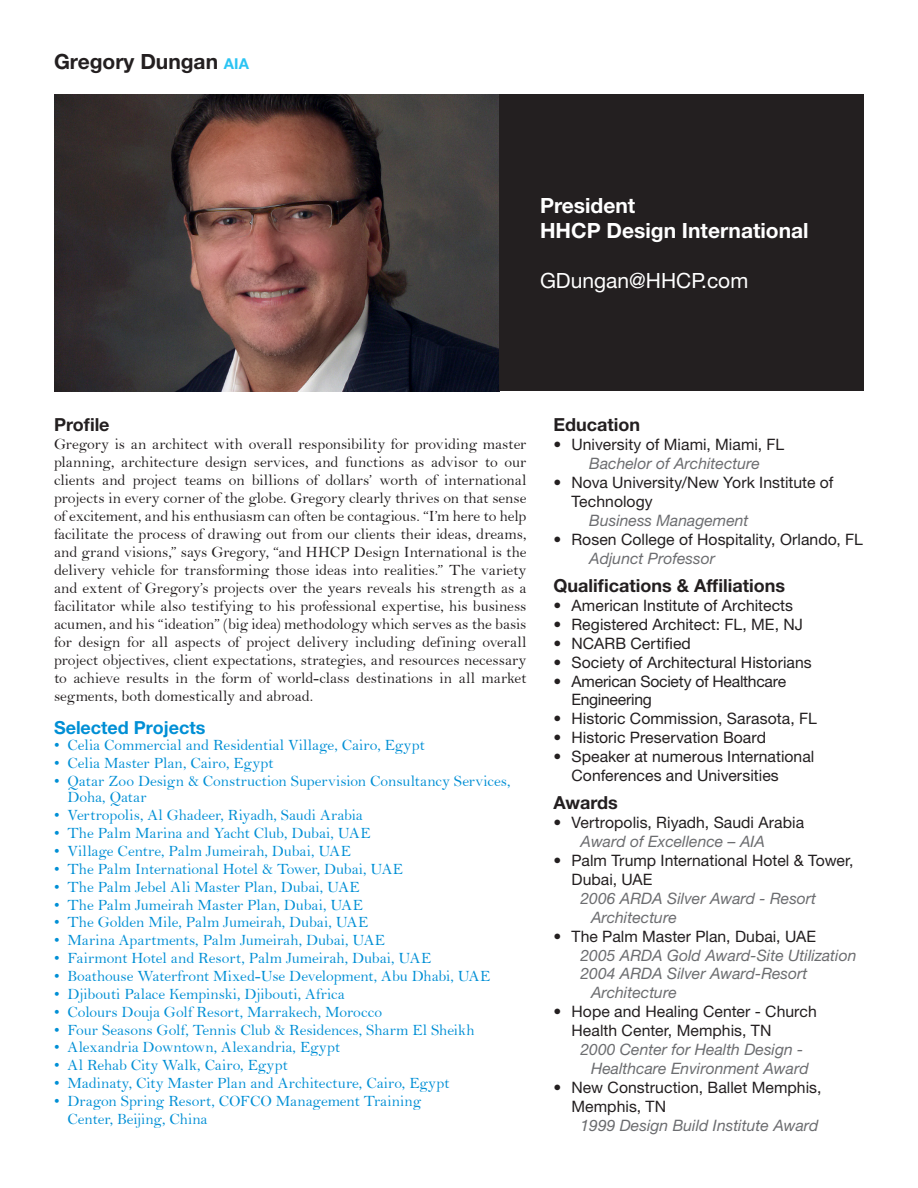
<style>
.page{position:relative;width:918px;height:1188px;background:#fff}
.page>*{position:absolute;margin:0;border:0;box-sizing:border-box;transform-origin:0 0}
.Bullet_Style_2{font:700 21px "Helvetica Neue LT Std";color:#fff}
.Resume_Name{font:700 21px "Helvetica Neue LT Std";color:#231f20}
.Bullet_Style_2-2{font:21px "Helvetica Neue LT Std";color:#fff}
.Bullet_Style_2-3{font:700 18px "Helvetica Neue LT Std";color:#231f20}
.Bullet_Style_2-4{font:700 18px "Helvetica Neue LT Std";color:#008fd5}
.Indented_Projects{font:15.75px/18px "Bell";letter-spacing:-.005em;color:#231f20;text-align:justify}
.Indented_Projects-2{font:15.75px/16.5px "Bell";letter-spacing:-.005em;color:#008fd5}
.t1{font:15.75px/18.9px "Helvetica Neue LT Std";letter-spacing:.005em;color:#231f20}
.Indented_Projects-3{font:italic 15.75px/18.9px "Helvetica Neue LT Std";color:#6c6d70}
.t2{font:15.75px/18.9px "Helvetica Neue LT Std";letter-spacing:-.015em;color:#231f20}
.s1{font-size:15px;color:#2bc4f3}
</style>
<div class="page">
<img style="left:54px;top:94px;width:446px;height:298px">
<div style="left:500px;top:94px;width:364px;height:298px;background:#231f20"></div>
<p class="Resume_Name" style="left:54px;top:49px;width:196px">Gregory Dungan <span class="s1">AIA</span></p>
<p class="Bullet_Style_2" style="left:540px;top:192px;width:97px">President</p>
<p class="Bullet_Style_2" style="left:540px;top:217px;width:270px">HHCP Design International</p>
<p class="Bullet_Style_2-2" style="left:540px;top:268px;width:210px">GDungan@HHCP.com</p>
<p class="Bullet_Style_2-3" style="left:54px;top:414px;width:57px">Profile</p>
<p class="Indented_Projects" style="left:54px;top:435px;width:474px">Gregory is an architect with overall responsibility for providing master planning, architecture design services, and functions as advisor to our clients and project teams on billions of dollars’ worth of international projects in every corner of the globe. Gregory clearly thrives on that sense of excitement, and his enthusiasm can often be contagious. “I’m here to help facilitate the process of drawing out from our clients their ideas, dreams, and grand visions,” says Gregory, “and HHCP Design International is the delivery vehicle for transforming those ideas into realities.” The variety and extent of Gregory’s projects over the years reveals his strength as a facilitator while also testifying to his professional expertise, his business acumen, and his “ideation” (big idea) methodology which serves as the basis for design for all aspects of project delivery including defining overall project objectives, client expectations, strategies, and resources necessary to achieve results in the form of world-class destinations in all market segments, both domestically and abroad.</p>
<p class="Bullet_Style_2-4" style="left:54px;top:716px;width:153px">Selected Projects</p>
<p class="Indented_Projects-2" style="left:54px;top:737px;width:372px">• Celia Commercial and Residential Village, Cairo, Egypt</p>
<p class="Indented_Projects-2" style="left:54px;top:755px;width:221px">• Celia Master Plan, Cairo, Egypt</p>
<p class="Indented_Projects-2" style="left:68px;top:773px;width:445px;text-indent:-14px">• Qatar Zoo Design &amp; Construction Supervision Consultancy Services,<br>Doha, Qatar</p>
<p class="Indented_Projects-2" style="left:54px;top:807px;width:310px">• Vertropolis, Al Ghadeer, Riyadh, Saudi Arabia</p>
<p class="Indented_Projects-2" style="left:54px;top:825px;width:318px">• The Palm Marina and Yacht Club, Dubai, UAE</p>
<p class="Indented_Projects-2" style="left:54px;top:843px;width:299px">• Village Centre, Palm Jumeirah, Dubai, UAE</p>
<p class="Indented_Projects-2" style="left:54px;top:861px;width:351px">• The Palm International Hotel &amp; Tower, Dubai, UAE</p>
<p class="Indented_Projects-2" style="left:54px;top:878px;width:307px">• The Palm Jebel Ali Master Plan, Dubai, UAE</p>
<p class="Indented_Projects-2" style="left:54px;top:896px;width:311px">• The Palm Jumeirah Master Plan, Dubai, UAE</p>
<p class="Indented_Projects-2" style="left:54px;top:914px;width:316px">• The Golden Mile, Palm Jumeirah, Dubai, UAE</p>
<p class="Indented_Projects-2" style="left:54px;top:932px;width:333px">• Marina Apartments, Palm Jumeirah, Dubai, UAE</p>
<p class="Indented_Projects-2" style="left:54px;top:950px;width:379px">• Fairmont Hotel and Resort, Palm Jumeirah, Dubai, UAE</p>
<p class="Indented_Projects-2" style="left:54px;top:968px;width:438px">• Boathouse Waterfront Mixed-Use Development, Abu Dhabi, UAE</p>
<p class="Indented_Projects-2" style="left:54px;top:985px;width:292px">• Djibouti Palace Kempinski, Djibouti, Africa</p>
<p class="Indented_Projects-2" style="left:54px;top:1003px;width:330px">• Colours Douja Golf Resort, Marrakech, Morocco</p>
<p class="Indented_Projects-2" style="left:54px;top:1021px;width:422px">• Four Seasons Golf, Tennis Club &amp; Residences, Sharm El Sheikh</p>
<p class="Indented_Projects-2" style="left:54px;top:1039px;width:288px">• Alexandria Downtown, Alexandria, Egypt</p>
<p class="Indented_Projects-2" style="left:54px;top:1057px;width:235px">• Al Rehab City Walk, Cairo, Egypt</p>
<p class="Indented_Projects-2" style="left:54px;top:1075px;width:397px">• Madinaty, City Master Plan and Architecture, Cairo, Egypt</p>
<p class="Indented_Projects-2" style="left:54px;top:1093px;width:369px">• Dragon Spring Resort, COFCO Management Training</p>
<p class="Indented_Projects-2" style="left:68px;top:1110px;width:142px">Center, Beijing, China</p>
<p class="Bullet_Style_2-3" style="left:554px;top:414px;width:88px">Education</p>
<p class="t1" style="left:554px;top:435px;width:232px">• University of Miami, Miami, FL</p>
<p class="Indented_Projects-3" style="left:589px;top:454px;width:172px">Bachelor of Architecture</p>
<p class="t1" style="left:572px;top:473px;width:264px;text-indent:-18px">• Nova University/New York Institute of<br>Technology</p>
<p class="Indented_Projects-3" style="left:589px;top:511px;width:161px">Business Management</p>
<p class="t1" style="left:554px;top:529px;width:311px">• Rosen College of Hospitality, Orlando, FL</p>
<p class="Indented_Projects-3" style="left:589px;top:548px;width:127px">Adjunct Professor</p>
<p class="Bullet_Style_2-3" style="left:554px;top:574px;width:233px">Qualifications &amp; Affiliations</p>
<p class="t1" style="left:554px;top:596px;width:241px">• American Institute of Architects</p>
<p class="t1" style="left:554px;top:615px;width:251px">• Registered Architect: FL, ME, NJ</p>
<p class="t1" style="left:554px;top:633px;width:139px">• NCARB Certified</p>
<p class="t1" style="left:554px;top:652px;width:260px">• Society of Architectural Historians</p>
<p class="t2" style="left:572px;top:671px;width:216px;text-indent:-18px">• American Society of Healthcare<br>Engineering</p>
<p class="t1" style="left:554px;top:709px;width:265px">• Historic Commission, Sarasota, FL</p>
<p class="t1" style="left:554px;top:728px;width:214px">• Historic Preservation Board</p>
<p class="t1" style="left:572px;top:747px;width:244px;text-indent:-18px">• Speaker at numerous International<br>Conferences and Universities</p>
<p class="Bullet_Style_2-3" style="left:554px;top:792px;width:66px">Awards</p>
<p class="t1" style="left:554px;top:813px;width:252px">• Vertropolis, Riyadh, Saudi Arabia</p>
<p class="Indented_Projects-3" style="left:580px;top:832px;width:186px">Award of Excellence – AIA</p>
<p class="t1" style="left:572px;top:851px;width:284px;text-indent:-18px">• Palm Trump International Hotel &amp; Tower,<br>Dubai, UAE</p>
<p class="Indented_Projects-3" style="left:591px;top:889px;width:227px;text-indent:-10px">2006 ARDA Silver Award - Resort<br>Architecture</p>
<p class="t1" style="left:554px;top:926px;width:264px">• The Palm Master Plan, Dubai, UAE</p>
<p class="Indented_Projects-3" style="left:580px;top:945px;width:277px">2005 ARDA Gold Award-Site Utilization</p>
<p class="Indented_Projects-3" style="left:591px;top:964px;width:218px;text-indent:-10px">2004 ARDA Silver Award-Resort<br>Architecture</p>
<p class="t1" style="left:572px;top:1002px;width:247px;text-indent:-18px">• Hope and Healing Center - Church<br>Health Center, Memphis, TN</p>
<p class="Indented_Projects-3" style="left:591px;top:1040px;width:219px;text-indent:-10px">2000 Center for Health Design -<br>Healthcare Environment Award</p>
<p class="t1" style="left:572px;top:1078px;width:252px;text-indent:-18px">• New Construction, Ballet Memphis,<br>Memphis, TN</p>
<p class="Indented_Projects-3" style="left:580px;top:1115px;width:240px">1999 Design Build Institute Award</p>
</div>
